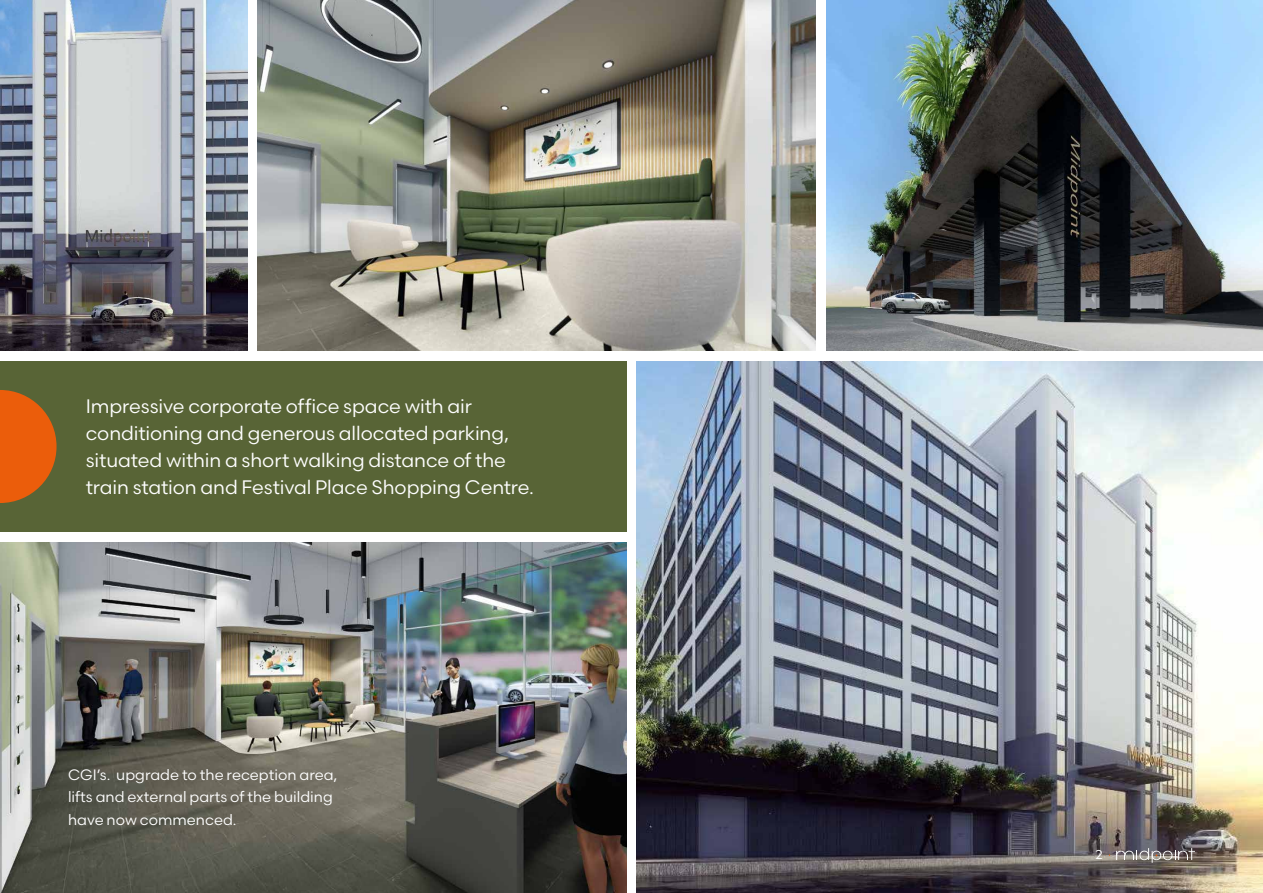
<style>
.page{position:relative;width:1263px;height:893px;background:#fff}
.page>*{position:absolute;margin:0;border:0;box-sizing:border-box;transform-origin:0 0}
.t1{font:19.5px/27px "Scandia";letter-spacing:-.005em;color:#fff}
.t2{font:15px/22.5px "Scandia";color:#fff}
.t3{font:12px "Ofelia Text";color:#fff}
</style>
<div class="page">
<img style="left:0;top:0;width:247px;height:351px">
<img style="left:258px;top:0;width:558px;height:351px">
<img style="left:826px;top:0;width:437px;height:351px">
<img style="left:637px;top:361px;width:626px;height:532px">
<div style="left:0;top:361px;width:626px;height:170px;background:#586436"></div>
<svg style="left:0;top:390px;width:57px;height:113px"></svg>
<img style="left:0;top:542px;width:626px;height:351px">
<svg style="left:1116px;top:848px;width:79px;height:15px"></svg>
<p class="t1" style="left:86px;top:392px;width:450px">Impressive corporate office space with air conditioning and generous allocated parking, situated within a short walking distance of the train station and Festival Place Shopping Centre.</p>
<p class="t2" style="left:68px;top:763px;width:271px">CGI’s. upgrade to the reception area, lifts and external parts of the building have now commenced.</p>
<p class="t3" style="left:1095px;top:845px;width:9px">2</p>
</div>
